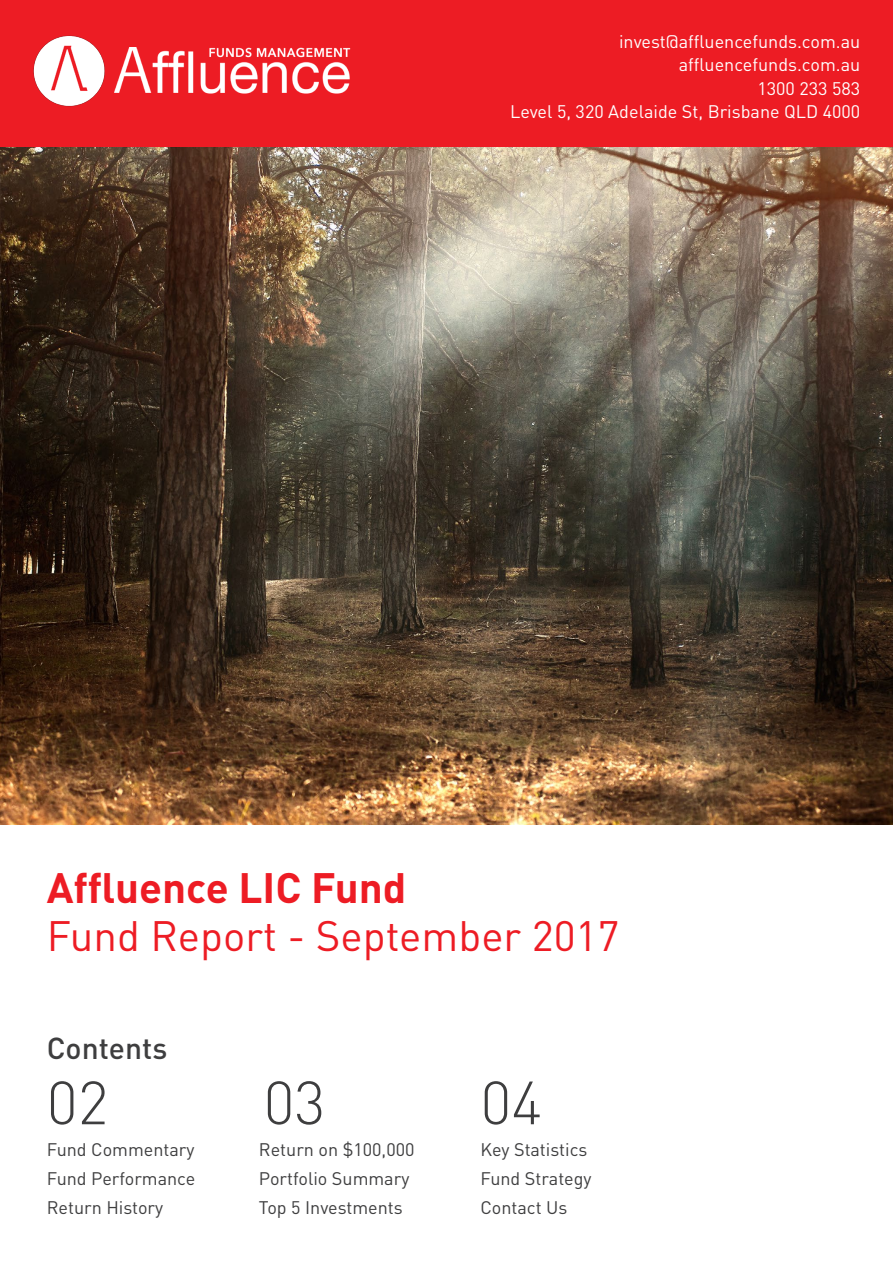
<style>
.page{position:relative;width:893px;height:1263px;background:#fff}
.page>*{position:absolute;margin:0;border:0;box-sizing:border-box;transform-origin:0 0}
.Aff_H1{font:300 60px "DIN Pro";color:#3e3e3f}
.Aff_H1-2{font:42px "DIN Pro";color:#ed1c24}
.Aff_H1-3{font:700 42px "DIN Pro";color:#ed1c24}
.Aff_H1-4{font:500 30px "DIN Pro";color:#3e3e3f}
.Aff_H1-5{font:18px "DIN Pro";color:#3e3e3f}
.Aff_body_10_5pt_Blac{font:18px "DIN Pro";color:#fff}
</style>
<div class="page">
<img style="left:0;top:147px;width:893px;height:678px">
<div style="left:0;top:0;width:893px;height:147px;background:#ed1c24"></div>
<img style="left:115px;top:47px;width:236px;height:47px">
<img style="left:33px;top:35px;width:72px;height:72px">
<p class="Aff_body_10_5pt_Blac" style="left:619px;top:29px;width:243px">invest@affluencefunds.com.au</p>
<p class="Aff_body_10_5pt_Blac" style="left:679px;top:52px;width:183px">affluencefunds.com.au</p>
<p class="Aff_body_10_5pt_Blac" style="left:757px;top:76px;width:104px">1300 233 583</p>
<p class="Aff_body_10_5pt_Blac" style="left:510px;top:99px;width:352px">Level 5, 320 Adelaide St, Brisbane QLD 4000</p>
<p class="Aff_H1-3" style="left:47px;top:860px;width:361px">Affluence LIC Fund</p>
<p class="Aff_H1-2" style="left:47px;top:907px;width:574px">Fund Report - September 2017</p>
<p class="Aff_H1-4" style="left:47px;top:1027px;width:122px">Contents</p>
<p class="Aff_H1" style="left:47px;top:1062px;width:63px">02</p>
<p class="Aff_H1" style="left:264px;top:1062px;width:63px">03</p>
<p class="Aff_H1" style="left:480px;top:1062px;width:63px">04</p>
<p class="Aff_H1-5" style="left:47px;top:1137px;width:149px">Fund Commentary</p>
<p class="Aff_H1-5" style="left:47px;top:1166px;width:150px">Fund Performance</p>
<p class="Aff_H1-5" style="left:47px;top:1195px;width:118px">Return History</p>
<p class="Aff_H1-5" style="left:259px;top:1137px;width:157px">Return on $100,000</p>
<p class="Aff_H1-5" style="left:259px;top:1166px;width:152px">Portfolio Summary</p>
<p class="Aff_H1-5" style="left:259px;top:1195px;width:145px">Top 5 Investments</p>
<p class="Aff_H1-5" style="left:480px;top:1137px;width:109px">Key Statistics</p>
<p class="Aff_H1-5" style="left:480px;top:1166px;width:113px">Fund Strategy</p>
<p class="Aff_H1-5" style="left:480px;top:1195px;width:88px">Contact Us</p>
</div>
